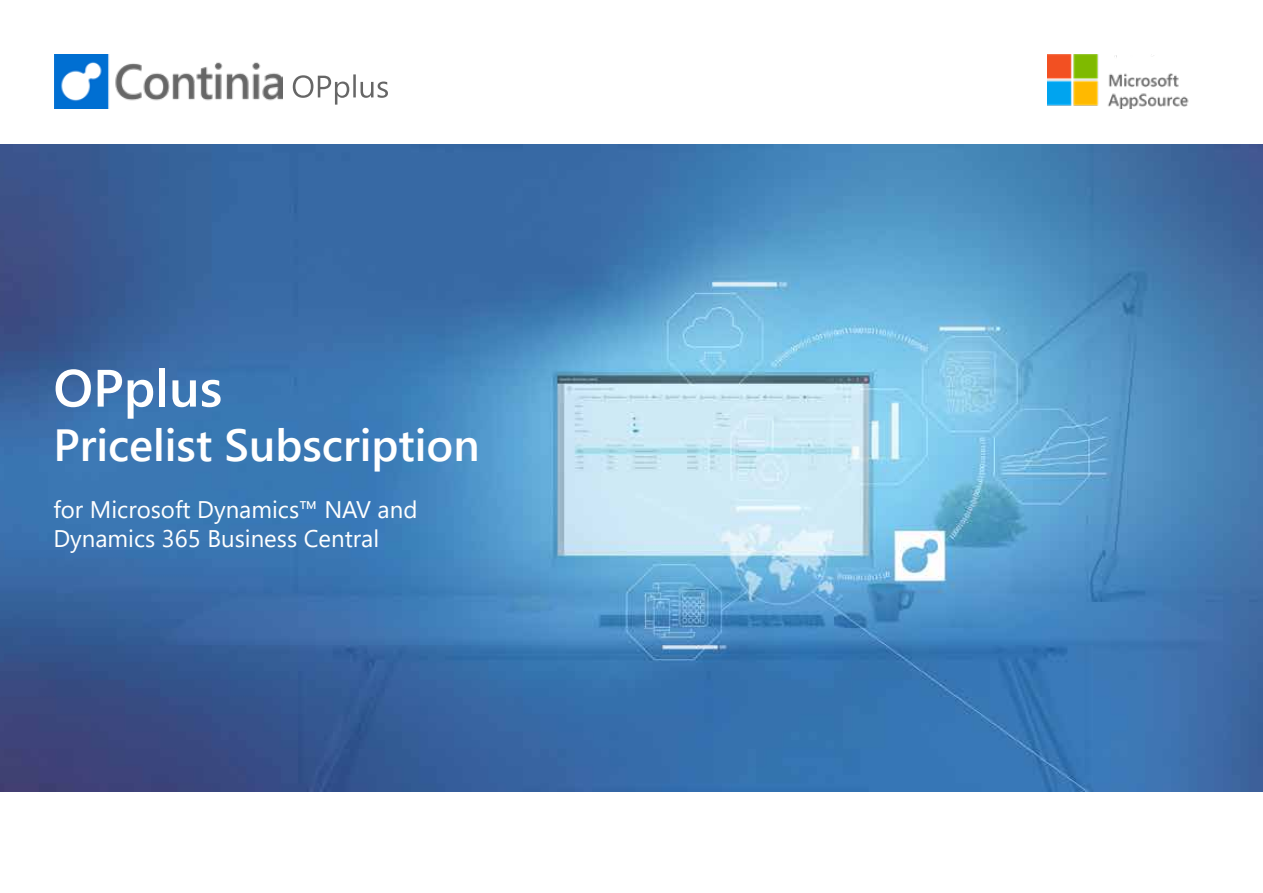
<style>
.page{position:relative;width:1263px;height:893px;background:#fff}
.page>*{position:absolute;margin:0;border:0;box-sizing:border-box;transform-origin:0 0}
.t1{font:600 52.5px "Segoe UI";color:#fff}
.t2{font:600 45px "Segoe UI";color:#fff}
.t3{font:24px/28.8px "Segoe UI";color:#fff}
</style>
<div class="page">
<img style="left:0;top:144px;width:1263px;height:648px">
<svg style="left:293px;top:74px;width:95px;height:31px"></svg>
<img style="left:54px;top:54px;width:229px;height:54px">
<img style="left:1048px;top:54px;width:141px;height:54px">
<h1 class="t1" style="left:53px;top:338px;width:170px">OPplus</h1>
<h2 class="t2" style="left:53px;top:402px;width:428px">Pricelist Subscription</h2>
<p class="t3" style="left:53px;top:493px;width:366px">for Microsoft Dynamics™ NAV and<br>Dynamics 365 Business Central</p>
</div>
